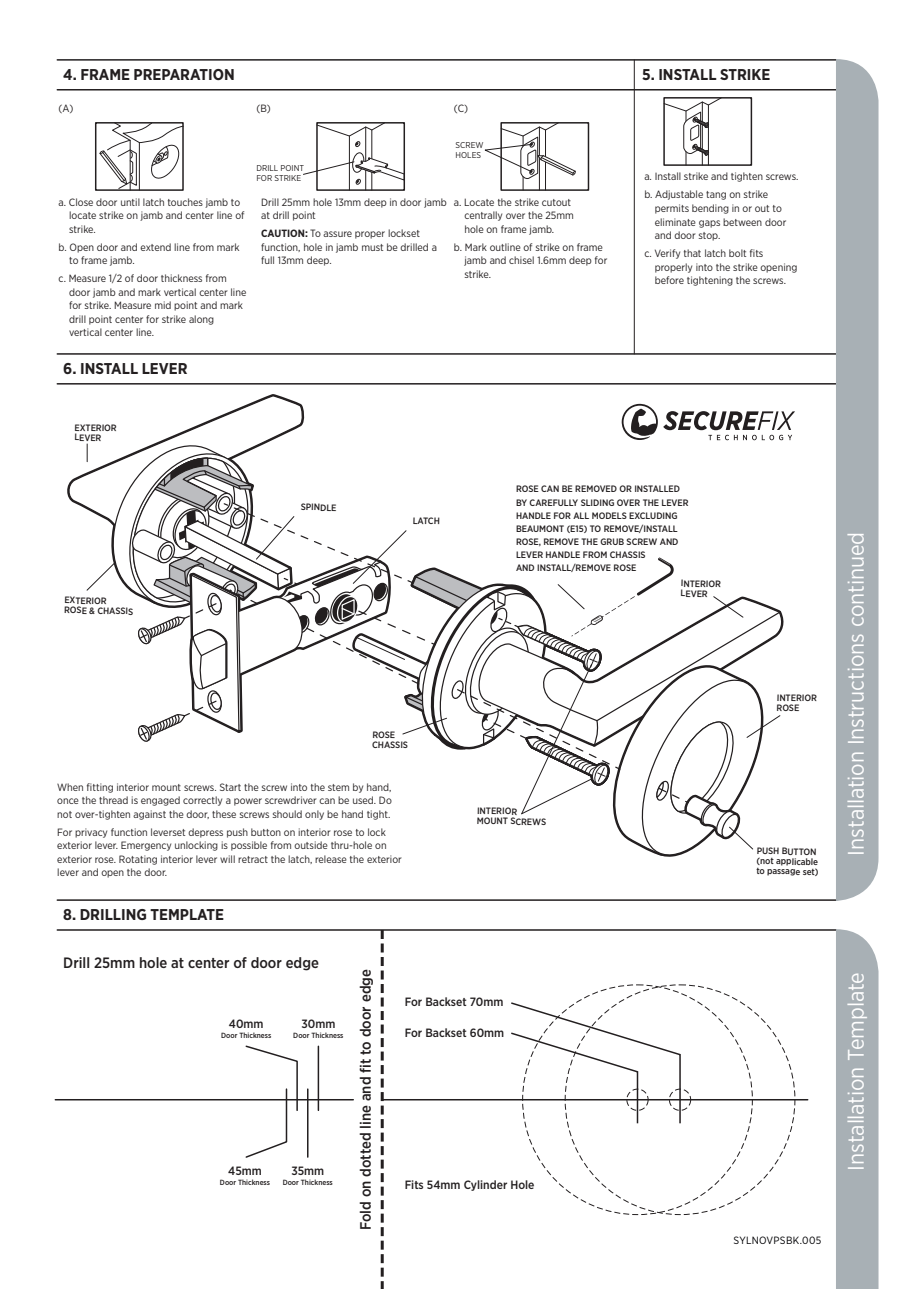
<style>
.page{position:relative;width:919px;height:1289px;background:#fff}
.page>*{position:absolute;margin:0;border:0;box-sizing:border-box;transform-origin:0 0}
.t1{font:22.5px "Gotham Narrow";letter-spacing:-.005em;color:#fff}
.t2{font:700 15.6px "Gotham Narrow";color:#231f20}
.t3{font:500 15px "Gotham Narrow";color:#231f20}
.t4{font:500 12px "Gotham Narrow";color:#231f20}
.t5{font:10.5px/13.5px "Gotham Narrow";color:#231f20}
.t6{font:10.5px "Gotham Narrow";letter-spacing:.025em;color:#000104}
.t7{font:500 9.3px/9.9px "Gotham Narrow";color:#231f20}
.t8{font:8.55px/10.2px "Gotham Narrow";color:#231f20}
.t9{font:500 7.5px "Gotham Narrow";color:#231f20}
.s1{font-weight:700}
</style>
<div class="page">
<hr style="left:57px;top:59px;width:778px;height:2px;background:#231f20">
<hr style="left:57px;top:89px;width:778px;height:1px;background:#231f20">
<hr style="left:57px;top:353px;width:778px;height:2px;background:#231f20">
<hr style="left:57px;top:383px;width:778px;height:1px;background:#231f20">
<hr style="left:57px;top:899px;width:778px;height:1px;background:#231f20">
<hr style="left:57px;top:929px;width:778px;height:1px;background:#231f20">
<hr style="left:349px;top:136px;width:1px;height:54px;background:#231f20">
<hr style="left:365px;top:127px;width:1px;height:63px;background:#231f20">
<hr style="left:371px;top:130px;width:1px;height:60px;background:#231f20">
<div style="left:95px;top:122px;width:89px;height:69px;border:2px solid #231f20"></div>
<svg style="left:99px;top:122px;width:85px;height:69px"></svg>
<div style="left:316px;top:122px;width:89px;height:69px;border:2px solid #231f20"></div>
<svg style="left:303px;top:122px;width:102px;height:63px"></svg>
<hr style="left:522px;top:136px;width:1px;height:54px;background:#231f20">
<hr style="left:539px;top:127px;width:1px;height:63px;background:#231f20">
<hr style="left:545px;top:130px;width:1px;height:60px;background:#231f20">
<div style="left:500px;top:122px;width:89px;height:69px;border:2px solid #231f20"></div>
<svg style="left:484px;top:122px;width:92px;height:59px"></svg>
<hr style="left:685px;top:111px;width:1px;height:54px;background:#231f20">
<hr style="left:702px;top:102px;width:1px;height:63px;background:#231f20">
<hr style="left:708px;top:105px;width:1px;height:60px;background:#231f20">
<div style="left:663px;top:97px;width:89px;height:69px;border:2px solid #231f20"></div>
<hr style="left:634px;top:60px;width:1px;height:294px;background:#231f20">
<svg style="left:380px;top:930px;width:3px;height:358px"></svg>
<hr style="left:382px;top:1098px;width:425px;height:2px;background:#231f20">
<div style="left:669px;top:1088px;width:22px;height:22px;border:1px dashed #231f20;border-radius:50%"></div>
<hr style="left:317px;top:1046px;width:2px;height:64px;background:#231f20">
<svg style="left:244px;top:1045px;width:54px;height:113px"></svg>
<hr style="left:307px;top:1089px;width:1px;height:68px;background:#231f20">
<svg style="left:509px;top:1001px;width:172px;height:123px"></svg>
<hr style="left:55px;top:1098px;width:298px;height:2px;background:#231f20">
<div style="left:835px;top:929px;width:43px;height:359px;background:#a8b0b5"></div>
<div style="left:835px;top:59px;width:43px;height:842px;background:#a8b0b5"></div>
<svg style="left:663px;top:97px;width:59px;height:59px"></svg>
<svg style="left:67px;top:394px;width:728px;height:463px"></svg>
<h2 class="t2" style="left:63px;top:64px;width:173px">4. FRAME PREPARATION</h2>
<h2 class="t2" style="left:642px;top:64px;width:130px">5. INSTALL STRIKE</h2>
<p class="t5" style="left:59px;top:102px;width:16px">(A)</p>
<p class="t5" style="left:256px;top:102px;width:16px">(B)</p>
<p class="t5" style="left:454px;top:102px;width:16px">(C)</p>
<p class="t5" style="left:69px;top:195px;width:177px;text-indent:-10px">a. Close door until latch touches jamb to locate strike on jamb and center line of strike.</p>
<p class="t5" style="left:69px;top:240px;width:172px;text-indent:-10px">b. Open door and extend line from mark to frame jamb.</p>
<p class="t5" style="left:69px;top:271px;width:179px;text-indent:-10px">c. Measure 1/2 of door thickness from door jamb and mark vertical center line for strike. Measure mid point and mark drill point center for strike along vertical center line.</p>
<h2 class="t2" style="left:63px;top:358px;width:126px">6. INSTALL LEVER</h2>
<p class="t8" style="left:256px;top:163px;width:49px">DRILL POINT<br>FOR STRIKE</p>
<p class="t5" style="left:261px;top:195px;width:187px">Drill 25mm hole 13mm deep in door jamb at drill point</p>
<p class="t5" style="left:261px;top:226px;width:177px"><span class="s1">CAUTION:</span> To assure proper lockset function, hole in jamb must be drilled a full 13mm deep.</p>
<p class="t8" style="left:455px;top:139px;width:30px">SCREW<br>HOLES</p>
<p class="t5" style="left:464px;top:195px;width:111px;text-indent:-10px">a. Locate the strike cutout centrally over the 25mm hole on frame jamb.</p>
<p class="t5" style="left:464px;top:240px;width:144px;text-indent:-10px">b. Mark outline of strike on frame jamb and chisel 1.6mm deep for strike.</p>
<p class="t5" style="left:644px;top:167px;width:156px;line-height:18px">a. Install strike and tighten screws. b. Adjustable tang on strike</p>
<p class="t5" style="left:654px;top:201px;width:133px">permits bending in or out to eliminate gaps between door and door stop.</p>
<p class="t5" style="left:654px;top:246px;width:144px;text-indent:-10px">c. Verify that latch bolt fits properly into the strike opening before tightening the screws.</p>
<p class="t7" style="left:75px;top:422px;width:44px;rotate:1deg">EXTERIOR<br>LEVER</p>
<p class="t7" style="left:64px;top:595px;width:71px;rotate:1deg">EXTERIOR<br>ROSE &amp; CHASSIS</p>
<p class="t7" style="left:301px;top:502px;width:37px;rotate:1deg">SPINDLE</p>
<p class="t7" style="left:413px;top:515px;width:29px;rotate:1deg">LATCH</p>
<p class="t7" style="left:516px;top:482px;width:174px;line-height:13.2px">ROSE CAN BE REMOVED OR INSTALLED<br>BY CAREFULLY SLIDING OVER THE LEVER<br>HANDLE FOR ALL MODELS EXCLUDING<br>BEAUMONT (E15) TO REMOVE/INSTALL<br>ROSE, REMOVE THE GRUB SCREW AND<br>LEVER HANDLE FROM CHASSIS<br>AND INSTALL/REMOVE ROSE</p>
<p class="t7" style="left:681px;top:578px;width:42px;rotate:1deg">INTERIOR<br>LEVER</p>
<p class="t7" style="left:372px;top:729px;width:37px;rotate:1deg">ROSE<br>CHASSIS</p>
<p class="t5" style="left:57px;top:780px;width:336px;text-align:justify">When fitting interior mount screws. Start the screw into the stem by hand, once the thread is engaged correctly a power screwdriver can be used. Do not over-tighten against the door, these screws should only be hand tight.</p>
<p class="t5" style="left:57px;top:825px;width:346px">For privacy function leverset depress push button on interior rose to lock exterior lever. Emergency unlocking is possible from outside thru-hole on exterior rose. Rotating interior lever will retract the latch, release the exterior lever and open the door.</p>
<h2 class="t2" style="left:63px;top:904px;width:162px">8. DRILLING TEMPLATE</h2>
<p class="t7" style="left:477px;top:805px;width:71px;rotate:1deg">INTERIOR<br>MOUNT SCREWS</p>
<p class="t7" style="left:776px;top:692px;width:42px;rotate:1deg">INTERIOR<br>ROSE</p>
<p class="t7" style="left:756px;top:845px;width:64px;rotate:1deg">PUSH BUTTON (not applicable to passage set)</p>
<h3 class="t3" style="left:63px;top:953px;width:257px">Drill 25mm hole at center of door edge</h3>
<p class="t4" style="left:229px;top:1015px;width:36px">40mm</p>
<p class="t9" style="left:221px;top:1030px;width:52px">Door Thickness</p>
<p class="t4" style="left:301px;top:1015px;width:35px">30mm</p>
<p class="t9" style="left:293px;top:1030px;width:52px">Door Thickness</p>
<p class="t4" style="left:228px;top:1162px;width:35px">45mm</p>
<p class="t9" style="left:220px;top:1177px;width:52px">Door Thickness</p>
<p class="t4" style="left:291px;top:1162px;width:34px">35mm</p>
<p class="t9" style="left:283px;top:1177px;width:52px">Door Thickness</p>
<h3 class="t3" style="left:356px;top:1230px;width:263px;rotate:-90deg">Fold on dotted line and fit to door edge</h3>
<p class="t4" style="left:404px;top:994px;width:100px">For Backset 70mm</p>
<p class="t4" style="left:404px;top:1024px;width:101px">For Backset 60mm</p>
<p class="t4" style="left:404px;top:1176px;width:131px">Fits 54mm Cylinder Hole</p>
<p class="t6" style="left:733px;top:1233px;width:89px">SYLNOVPSBK.005</p>
<h1 class="t1" style="left:841px;top:855px;width:325px;rotate:-90deg">Installation Instructions continued</h1>
<h1 class="t1" style="left:841px;top:1170px;width:200px;rotate:-90deg">Installation Template</h1>
</div>
